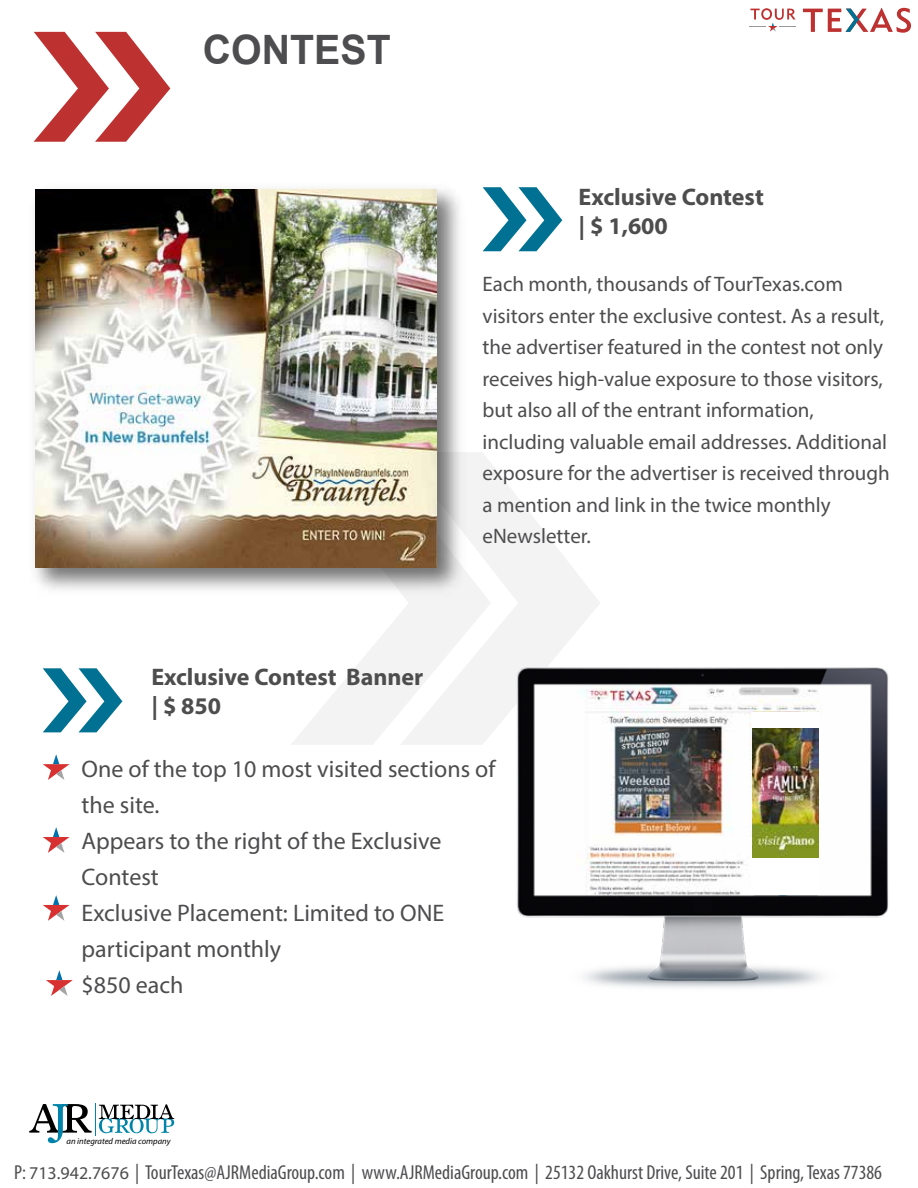
<style>
.page{position:relative;width:918px;height:1188px;background:#fff}
.page>*{position:absolute;margin:0;border:0;box-sizing:border-box;transform-origin:0 0}
.t1{font:700 40.5px "Arial";color:#4d4d4f}
.t2{font:24px/36px "Myriad Pro";color:#4d4d4f}
.t3{font:700 24px/28.8px "Myriad Pro";color:#4d4d4d}
.t4{font:21px/31.5px "Myriad Pro";color:#4d4d4f}
.t5{font:condensed 20.25px "Myriad Pro";color:#4e4d50}
.t6{font:italic 8.55px "Myriad Pro";color:#000}
.s1{font-stretch:normal;font-size:18px;color:#4d4d4f}
</style>
<div class="page">
<svg style="left:292px;top:632px;width:108px;height:112px;fill:#f3f3f3"></svg>
<svg style="left:400px;top:478px;width:201px;height:266px;fill:#f3f3f3"></svg>
<img style="left:35px;top:187px;width:467px;height:445px">
<img style="left:35px;top:190px;width:402px;height:378px">
<svg style="left:29px;top:1104px;width:63px;height:39px"></svg>
<hr style="left:95px;top:1103px;width:1px;height:32px;background:#0084a9">
<svg style="left:99px;top:1104px;width:75px;height:29px"></svg>
<svg style="left:34px;top:32px;width:136px;height:110px"></svg>
<svg style="left:43px;top:668px;width:79px;height:64px"></svg>
<svg style="left:483px;top:187px;width:79px;height:64px"></svg>
<svg style="left:749px;top:8px;width:47px;height:24px"></svg>
<svg style="left:803px;top:8px;width:108px;height:25px"></svg>
<svg style="left:43px;top:754px;width:27px;height:26px"></svg>
<svg style="left:46px;top:970px;width:27px;height:26px"></svg>
<svg style="left:43px;top:827px;width:27px;height:26px"></svg>
<svg style="left:43px;top:895px;width:27px;height:26px"></svg>
<img style="left:504px;top:668px;width:385px;height:320px">
<img style="left:753px;top:728px;width:65px;height:130px">
<div style="left:751px;top:858px;width:68px;height:37px;background:#fff"></div>
<div style="left:751px;top:712px;width:69px;height:16px;background:#fff"></div>
<h1 class="t1" style="left:203px;top:21px;width:189px">CONTEST</h1>
<p class="t3" style="left:151px;top:662px;width:274px">Exclusive Contest Banner | $ 850</p>
<p class="t3" style="left:579px;top:182px;width:187px">Exclusive Contest | $ 1,600</p>
<p class="t4" style="left:483px;top:268px;width:409px">Each month, thousands of TourTexas.com visitors enter the exclusive contest. As a result, the advertiser featured in the contest not only receives high-value exposure to those visitors, but also all of the entrant information, including valuable email addresses. Additional exposure for the advertiser is received through a mention and link in the twice monthly eNewsletter.</p>
<p class="t2" style="left:82px;top:750px;width:415px">One of the top 10 most visited sections of the site.<br>Appears to the right of the Exclusive<br>Contest<br>Exclusive Placement: Limited to ONE participant monthly<br>$850 each</p>
<p class="t6" style="left:67px;top:1136px;width:105px">an integrated media company</p>
<p class="t5" style="left:14px;top:1160px;width:869px">P: <span class="s1">713.942.7676</span> | TourTexas@AJRMediaGroup.com | www.AJRMediaGroup.com | 25132 Oakhurst Drive, Suite 201 | Spring, Texas 77386</p>
</div>
